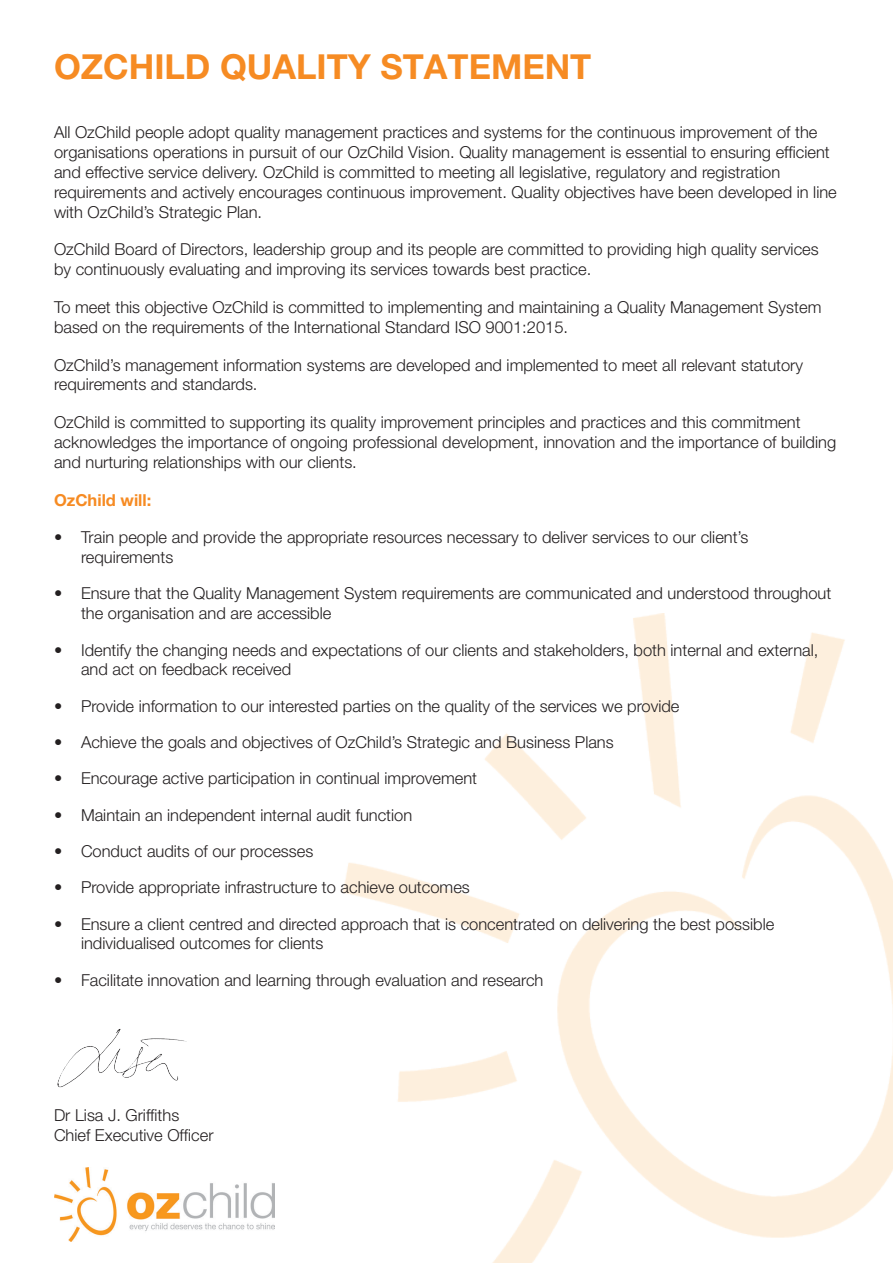
<style>
.page{position:relative;width:893px;height:1263px;background:#fff}
.page>*{position:absolute;margin:0;border:0;box-sizing:border-box;transform-origin:0 0}
.t1{font:700 34.5px "Helvetica Neue LT Pro";color:#f68b23}
.t2{font:300 16.5px/19.8px "Helvetica Neue LT Pro";color:#231f20}
.t3{font:700 16.5px "Helvetica Neue LT Pro";color:#f68b23}
</style>
<div class="page">
<img style="left:344px;top:613px;width:549px;height:650px">
<img style="left:54px;top:1167px;width:221px;height:75px">
<img style="left:57px;top:1029px;width:130px;height:59px">
<p class="t1" style="left:54px;top:45px;width:539px">OZCHILD QUALITY STATEMENT</p>
<p class="t2" style="left:54px;top:122px;width:784px">All OzChild people adopt quality management practices and systems for the continuous improvement of the organisations operations in pursuit of our OzChild Vision. Quality management is essential to ensuring efficient and effective service delivery. OzChild is committed to meeting all legislative, regulatory and registration requirements and actively encourages continuous improvement. Quality objectives have been developed in line with OzChild’s Strategic Plan.</p>
<p class="t2" style="left:54px;top:239px;width:766px">OzChild Board of Directors, leadership group and its people are committed to providing high quality services by continuously evaluating and improving its services towards best practice.</p>
<p class="t2" style="left:54px;top:297px;width:769px">To meet this objective OzChild is committed to implementing and maintaining a Quality Management System based on the requirements of the International Standard ISO 9001:2015.</p>
<p class="t2" style="left:54px;top:354px;width:751px">OzChild’s management information systems are developed and implemented to meet all relevant statutory requirements and standards.</p>
<p class="t2" style="left:54px;top:412px;width:784px">OzChild is committed to supporting its quality improvement principles and practices and this commitment acknowledges the importance of ongoing professional development, innovation and the importance of building and nurturing relationships with our clients.</p>
<p class="t3" style="left:54px;top:489px;width:99px">OzChild will:</p>
<p class="t2" style="left:81px;top:527px;width:669px;text-indent:-27px">• Train people and provide the appropriate resources necessary to deliver services to our client’s requirements</p>
<p class="t2" style="left:81px;top:583px;width:752px;text-indent:-27px">• Ensure that the Quality Management System requirements are communicated and understood throughout the organisation and are accessible</p>
<p class="t2" style="left:81px;top:639px;width:739px;text-indent:-27px">• Identify the changing needs and expectations of our clients and stakeholders, both internal and external, and act on feedback received</p>
<p class="t2" style="left:54px;top:695px;width:627px">• Provide information to our interested parties on the quality of the services we provide</p>
<p class="t2" style="left:54px;top:732px;width:561px">• Achieve the goals and objectives of OzChild’s Strategic and Business Plans</p>
<p class="t2" style="left:54px;top:768px;width:425px">• Encourage active participation in continual improvement</p>
<p class="t2" style="left:54px;top:804px;width:360px">• Maintain an independent internal audit function</p>
<p class="t2" style="left:54px;top:841px;width:261px">• Conduct audits of our processes</p>
<p class="t2" style="left:54px;top:877px;width:417px">• Provide appropriate infrastructure to achieve outcomes</p>
<p class="t2" style="left:81px;top:913px;width:695px;text-indent:-27px">• Ensure a client centred and directed approach that is concentrated on delivering the best possible individualised outcomes for clients</p>
<p class="t2" style="left:54px;top:969px;width:491px">• Facilitate innovation and learning through evaluation and research</p>
<p class="t2" style="left:54px;top:1105px;width:127px">Dr Lisa J. Griffiths</p>
<p class="t2" style="left:54px;top:1125px;width:161px">Chief Executive Officer</p>
</div>
